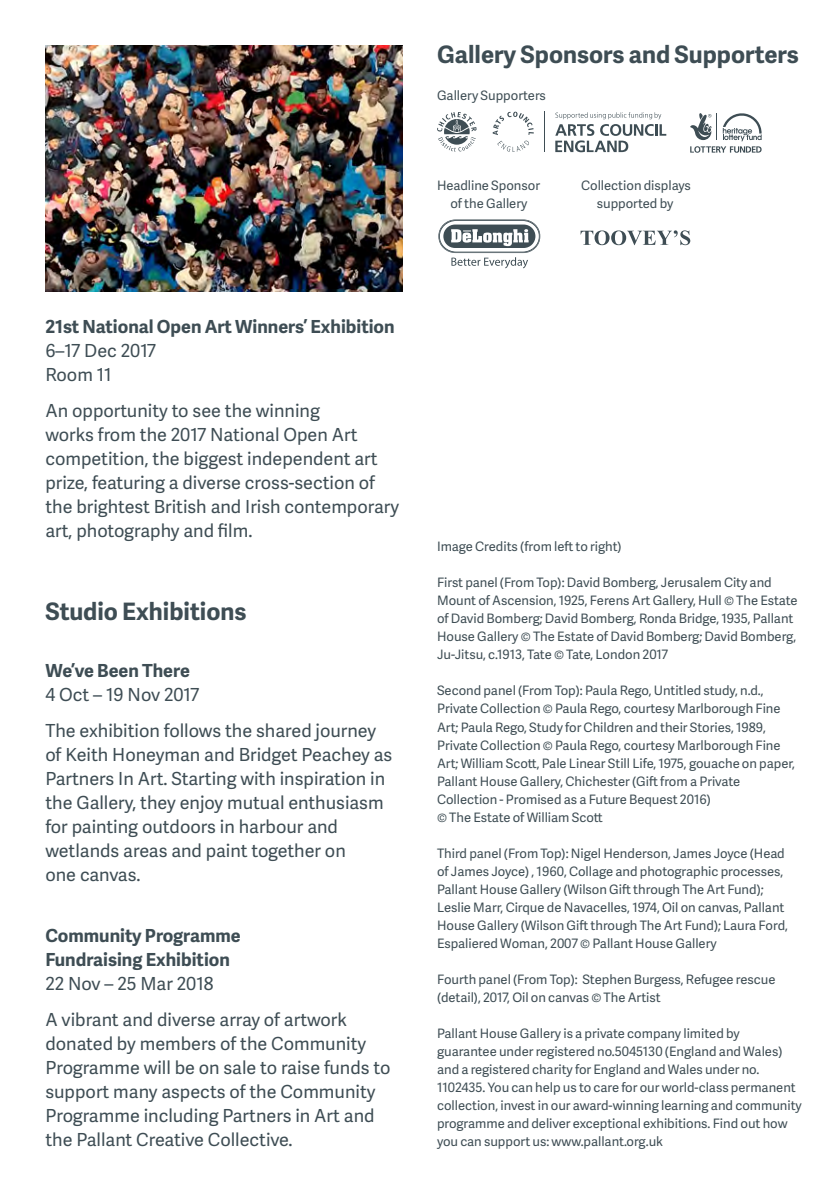
<style>
.page{position:relative;width:840px;height:1191px;background:#fff}
.page>*{position:absolute;margin:0;border:0;box-sizing:border-box;transform-origin:0 0}
.Exhibition_-_Title{font:700 24px "Adelle Sans";color:#3e4d54}
.Exhibition_-_Title-2{font:18px/24px "Adelle Sans";color:#3e4d54}
.Exhibition_-_Title-3{font:700 18px/24px "Adelle Sans";color:#3e4d54}
.Credits_80{font:13px/18px "Adelle Sans";color:#3e4d54}
.s1{font-weight:400}
</style>
<div class="page">
<svg style="left:437px;top:112px;width:39px;height:40px"></svg>
<svg style="left:555px;top:112px;width:111px;height:40px"></svg>
<svg style="left:492px;top:112px;width:41px;height:40px"></svg>
<hr style="left:544px;top:112px;width:1px;height:40px;background:#3e4d54">
<svg style="left:690px;top:113px;width:71px;height:40px"></svg>
<svg style="left:580px;top:230px;width:110px;height:15px"></svg>
<svg style="left:438px;top:219px;width:102px;height:49px"></svg>
<img style="left:45px;top:45px;width:358px;height:246px">
<p class="Exhibition_-_Title" style="left:437px;top:37px;width:363px">Gallery Sponsors and Supporters</p>
<p class="Credits_80" style="left:437px;top:85px;width:110px">Gallery Supporters</p>
<p class="Credits_80" style="left:437px;top:175px;width:104px">Headline Sponsor</p>
<p class="Credits_80" style="left:581px;top:175px;width:111px">Collection displays</p>
<p class="Credits_80" style="left:450px;top:193px;width:78px">of the Gallery</p>
<p class="Credits_80" style="left:596px;top:193px;width:78px">supported by</p>
<p class="Exhibition_-_Title-3" style="left:45px;top:314px;width:350px">21st National Open Art Winners’ Exhibition<br><span class="s1">6–17 Dec 2017<br>Room 11</span></p>
<p class="Exhibition_-_Title-2" style="left:45px;top:398px;width:355px">An opportunity to see the winning<br>works from the 2017 National Open Art competition, the biggest independent art prize, featuring a diverse cross-section of the brightest British and Irish contemporary art, photography and film.</p>
<p class="Exhibition_-_Title" style="left:45px;top:593px;width:202px">Studio Exhibitions</p>
<p class="Exhibition_-_Title-3" style="left:45px;top:658px;width:155px">We’ve Been There<br><span class="s1">4 Oct – 19 Nov 2017</span></p>
<p class="Exhibition_-_Title-2" style="left:45px;top:718px;width:348px">The exhibition follows the shared journey of Keith Honeyman and Bridget Peachey as Partners In Art. Starting with inspiration in the Gallery, they enjoy mutual enthusiasm for painting outdoors in harbour and wetlands areas and paint together on<br>one canvas.</p>
<p class="Exhibition_-_Title-3" style="left:45px;top:922px;width:197px">Community Programme<br>Fundraising Exhibition<br><span class="s1">22 Nov – 25 Mar 2018</span></p>
<p class="Exhibition_-_Title-2" style="left:45px;top:1006px;width:346px">A vibrant and diverse array of artwork donated by members of the Community Programme will be on sale to raise funds to support many aspects of the Community Programme including Partners in Art and the Pallant Creative Collective.</p>
<p class="Credits_80" style="left:437px;top:537px;width:186px">Image Credits (from left to right)</p>
<p class="Credits_80" style="left:437px;top:573px;width:362px">First panel (From Top): David Bomberg, Jerusalem City and Mount of Ascension, 1925, Ferens Art Gallery, Hull © The Estate of David Bomberg; David Bomberg, Ronda Bridge, 1935, Pallant House Gallery © The Estate of David Bomberg; David Bomberg, Ju-Jitsu, c.1913, Tate © Tate, London 2017</p>
<p class="Credits_80" style="left:437px;top:681px;width:359px">Second panel (From Top): Paula Rego, Untitled study, n.d., Private Collection © Paula Rego, courtesy Marlborough Fine Art; Paula Rego, Study for Children and their Stories, 1989, Private Collection © Paula Rego, courtesy Marlborough Fine Art; William Scott, Pale Linear Still Life, 1975, gouache on paper, Pallant House Gallery, Chichester (Gift from a Private Collection - Promised as a Future Bequest 2016)<br>© The Estate of William Scott</p>
<p class="Credits_80" style="left:437px;top:843px;width:352px">Third panel (From Top): Nigel Henderson, James Joyce (Head of James Joyce) , 1960, Collage and photographic processes, Pallant House Gallery (Wilson Gift through The Art Fund); Leslie Marr, Cirque de Navacelles, 1974, Oil on canvas, Pallant House Gallery (Wilson Gift through The Art Fund); Laura Ford, Espaliered Woman, 2007 © Pallant House Gallery</p>
<p class="Credits_80" style="left:437px;top:969px;width:340px">Fourth panel (From Top): Stephen Burgess, Refugee rescue (detail), 2017, Oil on canvas © The Artist</p>
<p class="Credits_80" style="left:437px;top:1023px;width:366px">Pallant House Gallery is a private company limited by guarantee under registered no.5045130 (England and Wales) and a registered charity for England and Wales under no.<br>1102435. You can help us to care for our world-class permanent collection, invest in our award-winning learning and community programme and deliver exceptional exhibitions. Find out how you can support us: www.pallant.org.uk</p>
</div>
